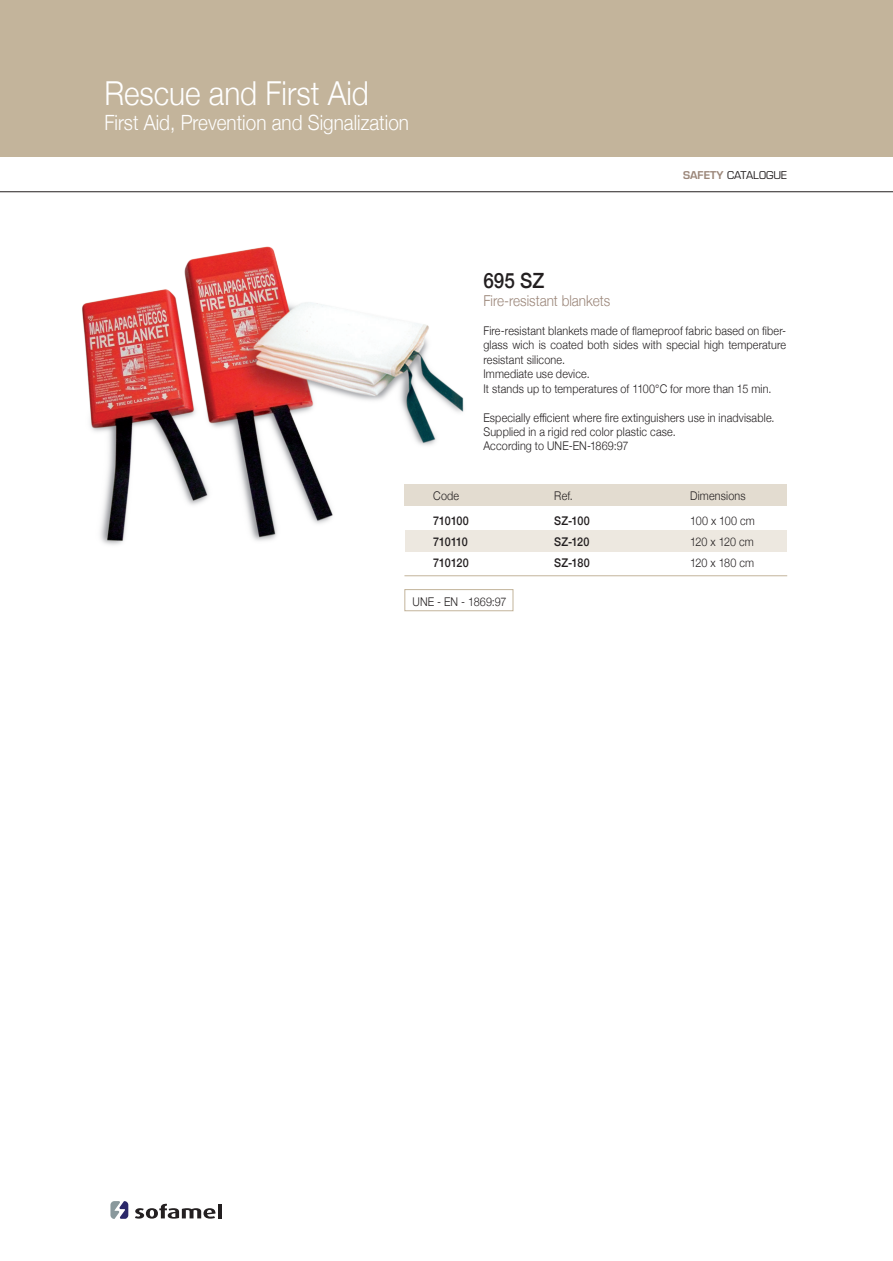
<style>
.page{position:relative;width:893px;height:1261px;background:#fff}
.page>*{position:absolute;margin:0;border:0;box-sizing:border-box;transform-origin:0 0}
.t1{font:300 33px "Helvetica Neue";color:#fff;scale:.9 1}
.t2{font:300 21px "Helvetica Neue";color:#fff;scale:.9 1}
.t3{font:500 21px "Helvetica Neue";color:#231f20;scale:.9 1}
.t4{font:300 15px "Helvetica Neue";color:#9b8679;scale:.9 1}
.t5{font:300 12px/14.4px "Helvetica Neue";letter-spacing:.015em;color:#231f20;scale:.9 1}
.t6{font:500 12px/21px "Helvetica Neue";letter-spacing:.005em;color:#231f20;text-align:justify;scale:.9 1}
.t7{font:10.5px "Eurostile";color:#231f20}
.s1{font-weight:600;color:#9b8679}
</style>
<div class="page">
<svg style="left:135px;top:1203px;width:81px;height:15px"></svg>
<hr style="left:218px;top:1203px;width:4px;height:15px;background:#231f20">
<svg style="left:110px;top:1201px;width:18px;height:18px"></svg>
<div style="left:405px;top:530px;width:382px;height:21px;background:#ede8e0"></div>
<div style="left:404px;top:484px;width:383px;height:22px;background:#e3dcd0"></div>
<hr style="left:404px;top:575px;width:383px;height:1px;background:#c3b49b">
<div style="left:404px;top:589px;width:109px;height:22px;border:1px solid #c3b49b"></div>
<img style="left:82px;top:246px;width:394px;height:306px">
<div style="left:0;top:0;width:893px;height:157px;background:#c3b49b"></div>
<hr style="left:0;top:191px;width:893px;height:1px;background:#231f20">
<h1 class="t1" style="left:104px;top:66px;width:295px">Rescue and First Aid</h1>
<h2 class="t2" style="left:104px;top:105px;width:340px">First Aid, Prevention and Signalization</h2>
<p class="t7" style="left:683px;top:169px;width:106px"><span class="s1">SAFETY</span> CATALOGUE</p>
<h2 class="t3" style="left:483px;top:264px;width:69px">695 SZ</h2>
<p class="t4" style="left:483px;top:289px;width:143px">Fire-resistant blankets</p>
<p class="t5" style="left:483px;top:323px;width:338px">Fire-resistant blankets made of flameproof fabric based on fiber&shy;glass wich is coated both sides with special high temperature resistant silicone.<br>Immediate use device.<br>It stands up to temperatures of 1100°C for more than 15 min.</p>
<p class="t5" style="left:483px;top:409px;width:325px">Especially efficient where fire extinguishers use in inadvisable.<br>Supplied in a rigid red color plastic case.<br>According to UNE-EN-1869:97</p>
<p class="t5" style="left:433px;top:487px;width:30px">Code</p>
<p class="t6" style="left:433px;top:509px;width:41px">710100<br>710110<br>710120</p>
<p class="t5" style="left:690px;top:509px;width:73px;line-height:21px;text-align:justify">100 x 100 cm 120 x 120 cm 120 x 180 cm</p>
<p class="t5" style="left:554px;top:487px;width:22px">Ref.</p>
<p class="t5" style="left:690px;top:487px;width:63px">Dimensions</p>
<p class="t6" style="left:554px;top:509px;width:41px">SZ-100<br>SZ-120<br>SZ-180</p>
<p class="t5" style="left:412px;top:593px;width:106px">UNE - EN - 1869:97</p>
</div>
